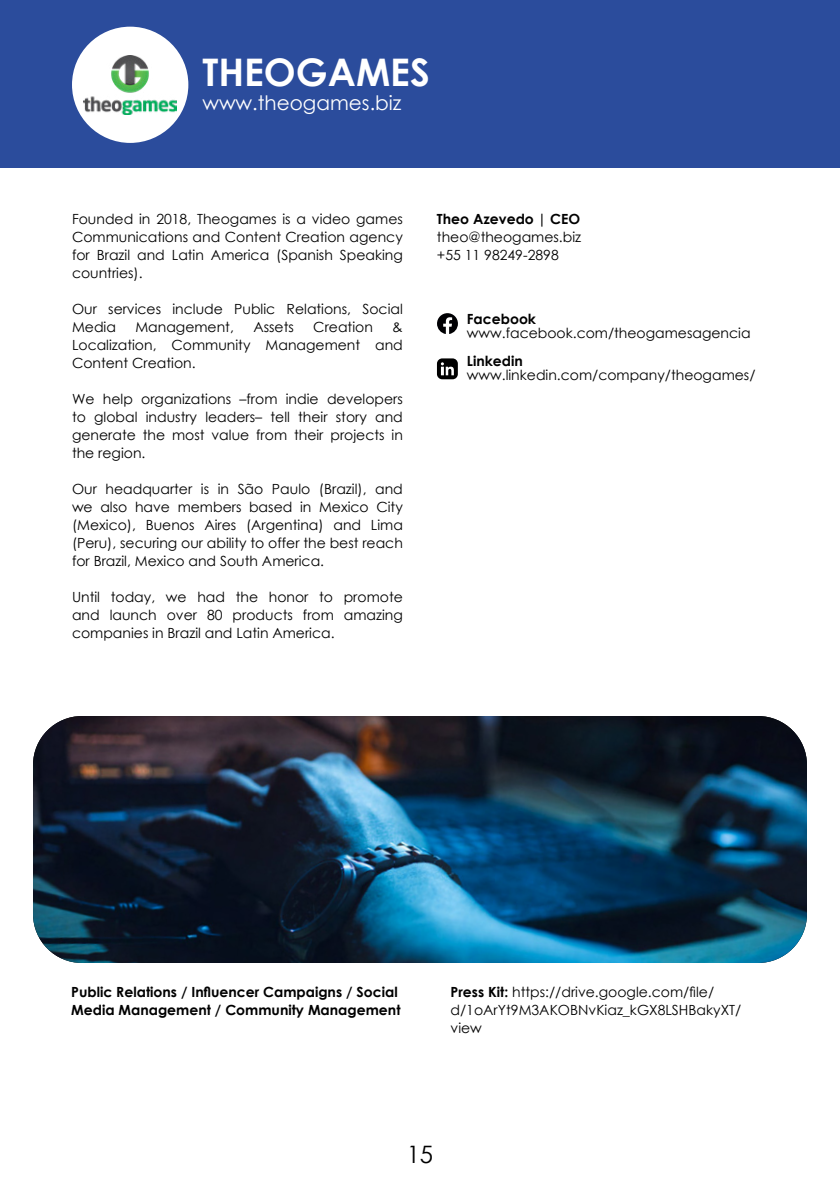
<style>
.page{position:relative;width:840px;height:1191px;background:#fff}
.page>*{position:absolute;margin:0;border:0;box-sizing:border-box;transform-origin:0 0}
.t1{font:700 38px "Century Gothic";color:#fff}
.t2{font:24px "Century Gothic";color:#000}
.t3{font:20px "Century Gothic";color:#fff}
.t4{font:14px/18px "Century Gothic";color:#000;text-align:justify}
.t5{font:700 14px/18px "Century Gothic";color:#000}
.s1{font-weight:700}
</style>
<div class="page">
<div style="left:0;top:0;width:839px;height:167px;background:#2b4c9c"></div>
<div style="left:72px;top:27px;width:116px;height:116px;background:#fff;border-radius:50%"></div>
<img style="left:84px;top:55px;width:92px;height:59px">
<img style="left:33px;top:716px;width:773px;height:247px">
<svg style="left:436px;top:358px;width:21px;height:21px"></svg>
<svg style="left:437px;top:313px;width:20px;height:21px"></svg>
<h1 class="t1" style="left:202px;top:43px;width:229px">THEOGAMES</h1>
<h3 class="t3" style="left:202px;top:89px;width:200px">www.theogames.biz</h3>
<p class="t4" style="left:72px;top:209px;width:332px">Founded in 2018, Theogames is a video games Communications and Content Creation agency for Brazil and Latin America (Spanish Speaking countries).</p>
<p class="t4" style="left:72px;top:299px;width:332px">Our services include Public Relations, Social<br>Media</p>
<p class="t4" style="left:135px;top:317px;width:100px">Management,</p>
<p class="t4" style="left:253px;top:317px;width:42px">Assets</p>
<p class="t4" style="left:313px;top:317px;width:61px">Creation</p>
<p class="t4" style="left:72px;top:317px;width:332px;text-indent:320px">&amp; Localization, Community Management and Content Creation.</p>
<p class="t4" style="left:72px;top:389px;width:332px">We help organizations –from indie developers to global industry leaders– tell their story and generate the most value from their projects in the region.</p>
<p class="t4" style="left:72px;top:479px;width:332px">Our headquarter is in São Paulo (Brazil), and we also have members based in Mexico City (Mexico), Buenos Aires (Argentina) and Lima (Peru), securing our ability to offer the best reach for Brazil, Mexico and South America.</p>
<p class="t4" style="left:72px;top:587px;width:332px">Until today, we had the honor to promote and launch over 80 products from amazing companies in Brazil and Latin America.</p>
<p class="t5" style="left:436px;top:209px;width:145px">Theo Azevedo | CEO</p>
<p class="t4" style="left:436px;top:227px;width:146px">theo@theogames.biz +55 11 98249-2898</p>
<p class="t5" style="left:466px;top:309px;width:71px">Facebook</p>
<p class="t4" style="left:466px;top:323px;width:285px">www.facebook.com/theogamesagencia</p>
<p class="t5" style="left:466px;top:351px;width:58px">Linkedin</p>
<p class="t4" style="left:466px;top:365px;width:290px">www.linkedin.com/company/theogames/</p>
<p class="t5" style="left:71px;top:982px;width:330px">Public Relations / Influencer Campaigns / Social<br>Media Management / Community Management</p>
<p class="t4" style="left:450px;top:982px;width:292px;text-align:left"><span class="s1">Press Kit:</span> https://drive.google.com/file/ d/1oArYt9M3AKOBNvKiaz_kGX8LSHBakyXT/ view</p>
<h2 class="t2" style="left:406px;top:1137px;width:28px">15</h2>
</div>
